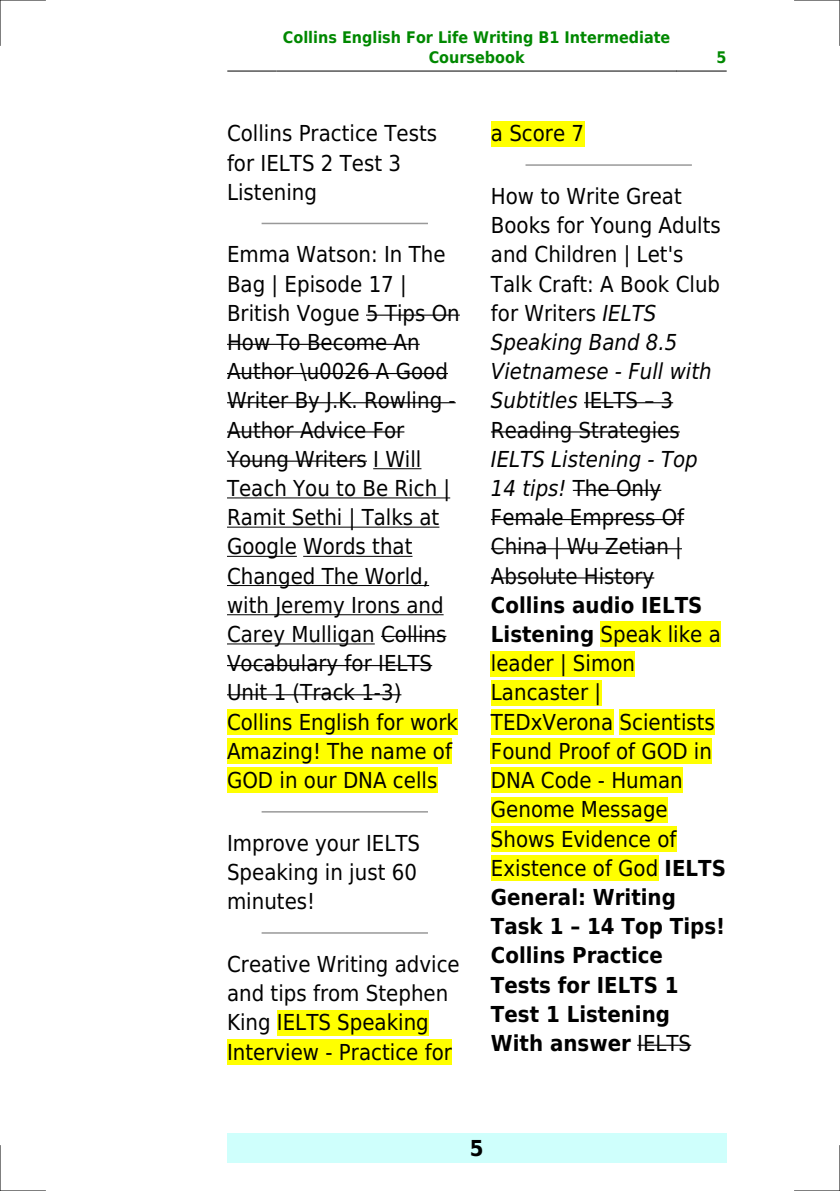
<style>
.page{position:relative;width:840px;height:1191px;background:#fff}
.page>*{position:absolute;margin:0;border:0;box-sizing:border-box;transform-origin:0 0}
.t1{font:22px/29.2px "DejaVu Sans Condensed";color:#000}
.t2{font:700 22px "DejaVu Sans Condensed";color:#000}
.t3{font:700 16px/19.2px "DejaVu Sans Condensed";color:#080;text-align:center}
.s1{font-style:italic}
.s2{font-weight:700}
</style>
<div class="page">
<hr style="left:227px;top:71px;width:49px;height:1px;background:#000">
<hr style="left:277px;top:71px;width:398px;height:1px;background:#000">
<hr style="left:676px;top:71px;width:49px;height:1px;background:#000">
<div style="left:227px;top:1133px;width:499px;height:29px;background:#cffffc"></div>
<hr style="left:262px;top:223px;width:165px;height:1px;background:#999">
<hr style="left:366px;top:314px;width:93px;height:2px;background:#000">
<hr style="left:227px;top:344px;width:192px;height:1px;background:#000">
<hr style="left:227px;top:373px;width:220px;height:1px;background:#000">
<hr style="left:227px;top:402px;width:228px;height:1px;background:#000">
<hr style="left:227px;top:431px;width:177px;height:1px;background:#000">
<hr style="left:227px;top:460px;width:140px;height:2px;background:#000">
<hr style="left:373px;top:468px;width:48px;height:1px;background:#000">
<hr style="left:227px;top:497px;width:223px;height:1px;background:#000">
<hr style="left:227px;top:526px;width:212px;height:1px;background:#000">
<hr style="left:227px;top:556px;width:70px;height:1px;background:#000">
<hr style="left:303px;top:556px;width:109px;height:1px;background:#000">
<hr style="left:227px;top:585px;width:202px;height:1px;background:#000">
<hr style="left:227px;top:614px;width:216px;height:1px;background:#000">
<hr style="left:227px;top:643px;width:147px;height:1px;background:#000">
<hr style="left:381px;top:636px;width:65px;height:1px;background:#000">
<hr style="left:227px;top:665px;width:205px;height:1px;background:#000">
<hr style="left:227px;top:694px;width:174px;height:1px;background:#000">
<div style="left:227px;top:709px;width:230px;height:26px;background:#ff0"></div>
<div style="left:227px;top:738px;width:224px;height:26px;background:#ff0"></div>
<div style="left:227px;top:767px;width:210px;height:26px;background:#ff0"></div>
<hr style="left:262px;top:811px;width:165px;height:1px;background:#999">
<hr style="left:262px;top:932px;width:165px;height:1px;background:#999">
<div style="left:277px;top:1010px;width:151px;height:25px;background:#ff0"></div>
<div style="left:227px;top:1039px;width:224px;height:25px;background:#ff0"></div>
<div style="left:490px;top:121px;width:94px;height:25px;background:#ff0"></div>
<hr style="left:526px;top:164px;width:164px;height:2px;background:#999">
<hr style="left:583px;top:402px;width:89px;height:1px;background:#000">
<hr style="left:490px;top:431px;width:189px;height:1px;background:#000">
<hr style="left:572px;top:490px;width:89px;height:1px;background:#000">
<hr style="left:490px;top:519px;width:193px;height:1px;background:#000">
<hr style="left:490px;top:548px;width:191px;height:1px;background:#000">
<hr style="left:490px;top:577px;width:164px;height:1px;background:#000">
<div style="left:600px;top:621px;width:120px;height:26px;background:#ff0"></div>
<div style="left:490px;top:651px;width:144px;height:25px;background:#ff0"></div>
<div style="left:490px;top:680px;width:110px;height:25px;background:#ff0"></div>
<div style="left:490px;top:709px;width:123px;height:26px;background:#ff0"></div>
<div style="left:619px;top:709px;width:95px;height:26px;background:#ff0"></div>
<div style="left:490px;top:738px;width:221px;height:26px;background:#ff0"></div>
<div style="left:490px;top:767px;width:192px;height:26px;background:#ff0"></div>
<div style="left:490px;top:797px;width:177px;height:25px;background:#ff0"></div>
<div style="left:490px;top:826px;width:186px;height:25px;background:#ff0"></div>
<div style="left:490px;top:855px;width:168px;height:26px;background:#ff0"></div>
<hr style="left:636px;top:1044px;width:54px;height:1px;background:#000">
<hr style="left:0;top:0;width:45px;height:1px;background:#000">
<hr style="left:794px;top:0;width:45px;height:1px;background:#000">
<hr style="left:0;top:1190px;width:45px;height:1px;background:#000">
<hr style="left:794px;top:1190px;width:45px;height:1px;background:#000">
<hr style="left:0;top:0;width:1px;height:45px;background:#000">
<hr style="left:0;top:1145px;width:1px;height:46px;background:#000">
<hr style="left:839px;top:0;width:1px;height:45px;background:#000">
<hr style="left:839px;top:1145px;width:1px;height:46px;background:#000">
<p class="t3" style="left:283px;top:28px;width:389px">Collins English For Life Writing B1 Intermediate<br>Coursebook</p>
<p class="t3" style="left:716px;top:48px;width:12px">5</p>
<p class="t1" style="left:227px;top:119px;width:211px">Collins Practice Tests for IELTS 2 Test 3<br>Listening</p>
<p class="t1" style="left:227px;top:240px;width:234px">Emma Watson: In The<br>Bag | Episode 17 |<br>British Vogue 5 Tips On<br>How To Become An<br>Author \u0026 A Good<br>Writer By J.K. Rowling -<br>Author Advice For<br>Young Writers I Will<br>Teach You to Be Rich |<br>Ramit Sethi | Talks at<br>Google Words that<br>Changed The World, with Jeremy Irons and<br>Carey Mulligan Collins<br>Vocabulary for IELTS<br>Unit 1 (Track 1-3)<br>Collins English for work<br>Amazing! The name of<br>GOD in our DNA cells</p>
<p class="t1" style="left:227px;top:828px;width:194px">Improve your IELTS<br>Speaking in just 60 minutes!</p>
<p class="t1" style="left:227px;top:949px;width:234px">Creative Writing advice and tips from Stephen<br>King IELTS Speaking<br>Interview - Practice for</p>
<p class="t1" style="left:490px;top:119px;width:95px">a Score 7</p>
<p class="t1" style="left:490px;top:182px;width:231px">How to Write Great<br>Books for Young Adults and Children | Let's<br>Talk Craft: A Book Club for Writers <span class="s1">IELTS<br>Speaking Band 8.5<br>Vietnamese - Full with<br>Subtitles</span> IELTS 3<br>Reading Strategies</p>
<p class="t1" style="left:490px;top:444px;width:208px"><span class="s1">IELTS Listening - Top<br>14 tips!</span> The Only<br>Female Empress Of<br>China | Wu Zetian |<br>Absolute History</p>
<p class="t1" style="left:490px;top:590px;width:236px"><span class="s2">Collins audio IELTS<br>Listening</span> Speak like a leader | Simon<br>Lancaster |<br>TEDxVerona Scientists<br>Found Proof of GOD in<br>DNA Code - Human<br>Genome Message<br>Shows Evidence of<br>Existence of God <span class="s2">IELTS<br>General: Writing<br>Task 1 14 Top Tips!<br>Collins Practice<br>Tests for IELTS 1<br>Test 1 Listening<br>With answer</span> IELTS</p>
<p class="t2" style="left:469px;top:1135px;width:15px">5</p>
</div>
